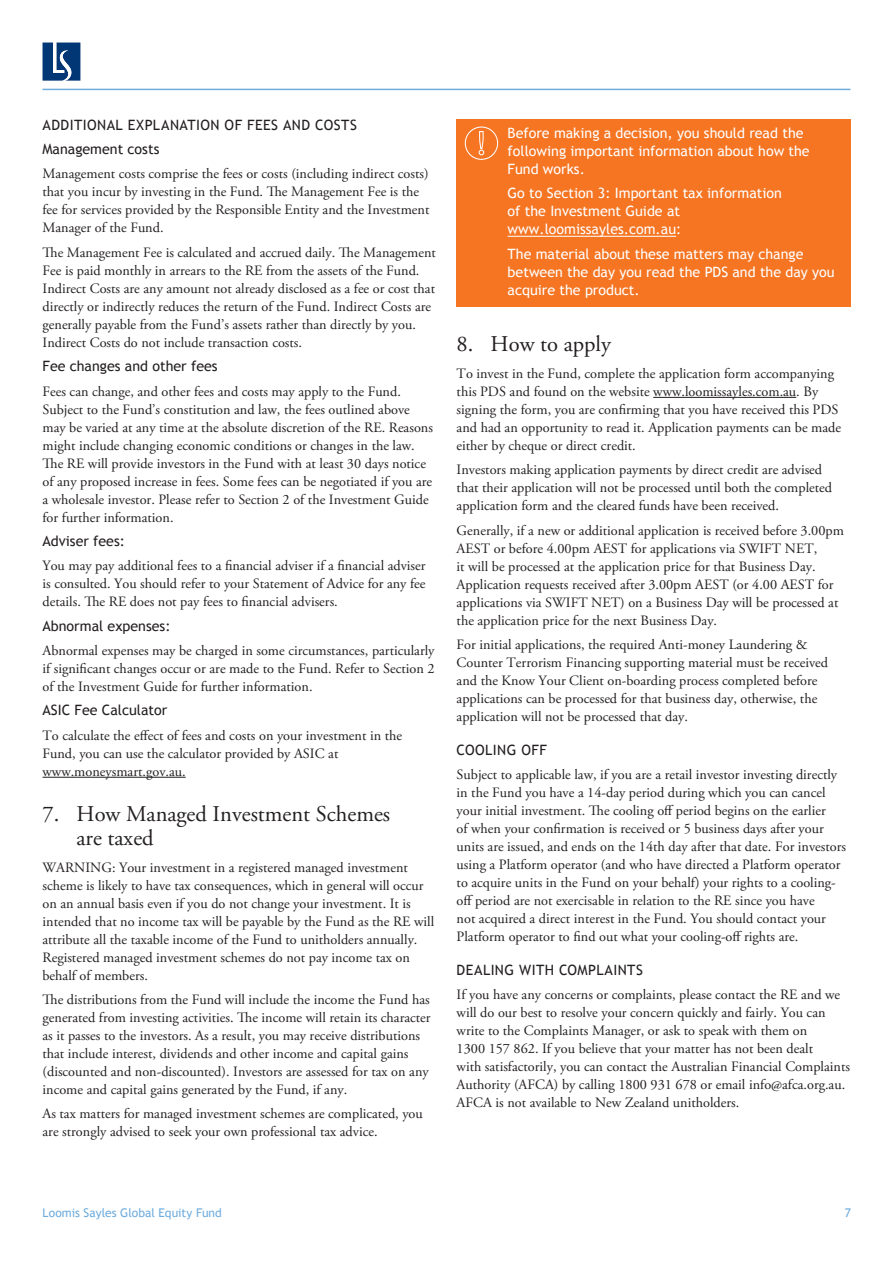
<style>
.page{position:relative;width:893px;height:1263px;background:#fff}
.page>*{position:absolute;margin:0;border:0;box-sizing:border-box;transform-origin:0 0}
.t1{font:22.5px/24px "Adobe Garamond Pro";color:#231f20}
.t2{font:14.25px/18px "Adobe Garamond Pro";color:#231f20}
.t3{font:14.25px/18px "Trebuchet MS";color:#fff}
.t4{font:14.25px "Trebuchet MS";color:#231f20}
.t5{font:14.25px/24.5px "Trebuchet MS";letter-spacing:.025em;color:#231f20}
.t6{font:14.25px "Trebuchet MS";letter-spacing:.03em;color:#231f20}
.t7{font:12px "Trebuchet MS";letter-spacing:.005em;color:#6eacdd}
</style>
<div class="page">
<hr style="left:43px;top:89px;width:807px;height:1px;background:#6eacdd">
<svg style="left:43px;top:43px;width:37px;height:38px"></svg>
<hr style="left:43px;top:777px;width:143px;height:1px;background:#231f20">
<hr style="left:653px;top:397px;width:143px;height:1px;background:#231f20">
<div style="left:457px;top:119px;width:394px;height:187px;background:#f57523"></div>
<hr style="left:508px;top:236px;width:168px;height:1px;background:#fff">
<div style="left:465px;top:126px;width:33px;height:34px;border:1px solid #fff;border-radius:50%"></div>
<svg style="left:478px;top:131px;width:7px;height:25px"></svg>
<p class="t5" style="left:43px;top:112px;width:316px">ADDITIONAL EXPLANATION OF FEES AND COSTS<br>Management costs</p>
<p class="t2" style="left:43px;top:165px;width:388px">Management costs comprise the fees or costs (including indirect costs) that you incur by investing in the Fund. The Management Fee is the fee for services provided by the Responsible Entity and the Investment Manager of the Fund.</p>
<p class="t2" style="left:43px;top:244px;width:395px">The Management Fee is calculated and accrued daily. The Management Fee is paid monthly in arrears to the RE from the assets of the Fund.<br>Indirect Costs are any amount not already disclosed as a fee or cost that directly or indirectly reduces the return of the Fund. Indirect Costs are generally payable from the Fund’s assets rather than directly by you.<br>Indirect Costs do not include transaction costs.</p>
<p class="t4" style="left:43px;top:358px;width:177px">Fee changes and other fees</p>
<p class="t2" style="left:43px;top:382px;width:392px">Fees can change, and other fees and costs may apply to the Fund.<br>Subject to the Fund’s constitution and law, the fees outlined above may be varied at any time at the absolute discretion of the RE. Reasons might include changing economic conditions or changes in the law.<br>The RE will provide investors in the Fund with at least 30 days notice of any proposed increase in fees. Some fees can be negotiated if you are a wholesale investor. Please refer to Section 2 of the Investment Guide for further information.</p>
<p class="t4" style="left:43px;top:532px;width:84px">Adviser fees:</p>
<p class="t2" style="left:43px;top:557px;width:385px;text-align:justify">You may pay additional fees to a financial adviser if a financial adviser is consulted. You should refer to your Statement of Advice for any fee details. The RE does not pay fees to financial advisers.</p>
<p class="t4" style="left:43px;top:617px;width:130px">Abnormal expenses:</p>
<p class="t2" style="left:43px;top:642px;width:393px;text-align:justify">Abnormal expenses may be charged in some circumstances, particularly if significant changes occur or are made to the Fund. Refer to Section 2 of the Investment Guide for further information.</p>
<p class="t4" style="left:43px;top:702px;width:126px">ASIC Fee Calculator</p>
<p class="t2" style="left:43px;top:727px;width:361px">To calculate the effect of fees and costs on your investment in the<br>Fund, you can use the calculator provided by ASIC at www.moneysmart.gov.au.</p>
<h1 class="t1" style="left:77px;top:803px;width:315px;text-indent:-34px">7. How Managed Investment Schemes are taxed</h1>
<p class="t2" style="left:43px;top:858px;width:393px">WARNING: Your investment in a registered managed investment scheme is likely to have tax consequences, which in general will occur on an annual basis even if you do not change your investment. It is intended that no income tax will be payable by the Fund as the RE will attribute all the taxable income of the Fund to unitholders annually.<br>Registered managed investment schemes do not pay income tax on behalf of members.</p>
<p class="t2" style="left:43px;top:991px;width:390px">The distributions from the Fund will include the income the Fund has generated from investing activities. The income will retain its character as it passes to the investors. As a result, you may receive distributions that include interest, dividends and other income and capital gains (discounted and non-discounted). Investors are assessed for tax on any income and capital gains generated by the Fund, if any.</p>
<p class="t2" style="left:43px;top:1105px;width:382px">As tax matters for managed investment schemes are complicated, you are strongly advised to seek your own professional tax advice.</p>
<p class="t3" style="left:508px;top:124px;width:304px">Before making a decision, you should read the following important information about how the<br>Fund works.</p>
<p class="t3" style="left:508px;top:185px;width:276px">Go to Section 3: Important tax information of the Investment Guide at www.loomissayles.com.au:</p>
<p class="t3" style="left:508px;top:245px;width:328px">The material about these matters may change between the day you read the PDS and the day you acquire the product.</p>
<h1 class="t1" style="left:457px;top:333px;width:156px">8. How to apply</h1>
<p class="t2" style="left:457px;top:365px;width:386px">To invest in the Fund, complete the application form accompanying this PDS and found on the website www.loomissayles.com.au. By signing the form, you are confirming that you have received this PDS and had an opportunity to read it. Application payments can be made either by cheque or direct credit.</p>
<p class="t2" style="left:457px;top:461px;width:377px">Investors making application payments by direct credit are advised that their application will not be processed until both the completed application form and the cleared funds have been received.</p>
<p class="t2" style="left:457px;top:522px;width:389px">Generally, if a new or additional application is received before 3.00pm AEST or before 4.00pm AEST for applications via SWIFT NET,<br>it will be processed at the application price for that Business Day.<br>Application requests received after 3.00pm AEST (or 4.00 AEST for applications via SWIFT NET) on a Business Day will be processed at the application price for the next Business Day.</p>
<p class="t2" style="left:457px;top:636px;width:373px">For initial applications, the required Anti-money Laundering &amp; Counter Terrorism Financing supporting material must be received and the Know Your Client on-boarding process completed before applications can be processed for that business day, otherwise, the application will not be processed that day.</p>
<p class="t6" style="left:457px;top:741px;width:92px">COOLING OFF</p>
<p class="t2" style="left:457px;top:766px;width:391px">Subject to applicable law, if you are a retail investor investing directly in the Fund you have a 14-day period during which you can cancel your initial investment. The cooling off period begins on the earlier<br>of when your confirmation is received or 5 business days after your units are issued, and ends on the 14th day after that date. For investors using a Platform operator (and who have directed a Platform operator to acquire units in the Fund on your behalf) your rights to a cooling&shy;off period are not exercisable in relation to the RE since you have<br>not acquired a direct interest in the Fund. You should contact your Platform operator to find out what your cooling-off rights are.</p>
<p class="t6" style="left:457px;top:961px;width:188px">DEALING WITH COMPLAINTS</p>
<p class="t2" style="left:457px;top:986px;width:395px">If you have any concerns or complaints, please contact the RE and we will do our best to resolve your concern quickly and fairly. You can write to the Complaints Manager, or ask to speak with them on<br>1300 157 862. If you believe that your matter has not been dealt<br>with satisfactorily, you can contact the Australian Financial Complaints Authority (AFCA) by calling 1800 931 678 or email info@afca.org.au.<br>AFCA is not available to New Zealand unitholders.</p>
<p class="t7" style="left:43px;top:1205px;width:181px">Loomis Sayles Global Equity Fund</p>
<p class="t7" style="left:845px;top:1205px;width:8px">7</p>
</div>
